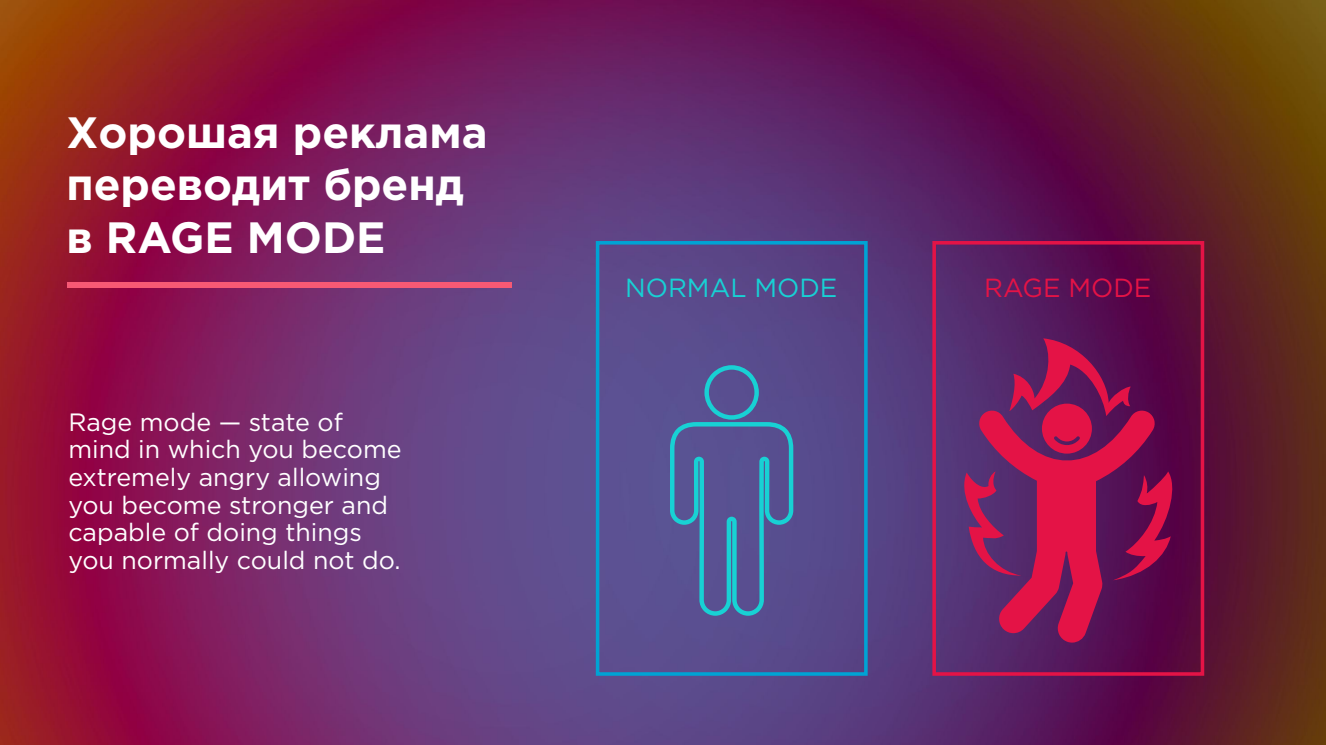
<style>
.page{position:relative;width:1326px;height:745px;background:#fff}
.page>*{position:absolute;margin:0;border:0;box-sizing:border-box;transform-origin:0 0}
.t1{font:700 43.75px/52.2px "Gotham Pro";color:#fff}
.t2{font:26.12px "Gotham Pro";color:#18d1d4}
.t3{font:26.12px "Gotham Pro";color:#e41346}
.t4{font:25px/27.6px "Gotham Pro";color:#fff}
</style>
<div class="page">
<img style="left:0;top:0;width:1325px;height:744px">
<div style="left:68px;top:283px;width:443px;height:5px;background:#f75974"></div>
<div style="left:595px;top:241px;width:272px;height:434px;border:4px solid #00a3d4"></div>
<div style="left:932px;top:241px;width:272px;height:434px;border:4px solid #e41346"></div>
<svg style="left:670px;top:365px;width:123px;height:250px;background:#4d649b"></svg>
<svg style="left:958px;top:338px;width:219px;height:304px;background:#851856"></svg>
<h1 class="t1" style="left:66px;top:109px;width:422px">Хорошая реклама переводит бренд в RAGE MODE</h1>
<p class="t4" style="left:68px;top:409px;width:335px">Rage mode — state of mind in which you become extremely angry allowing you become stronger and capable of doing things you normally could not do.</p>
<p class="t2" style="left:625px;top:278px;width:214px">NORMAL MODE</p>
<p class="t3" style="left:984px;top:278px;width:169px">RAGE MODE</p>
</div>
